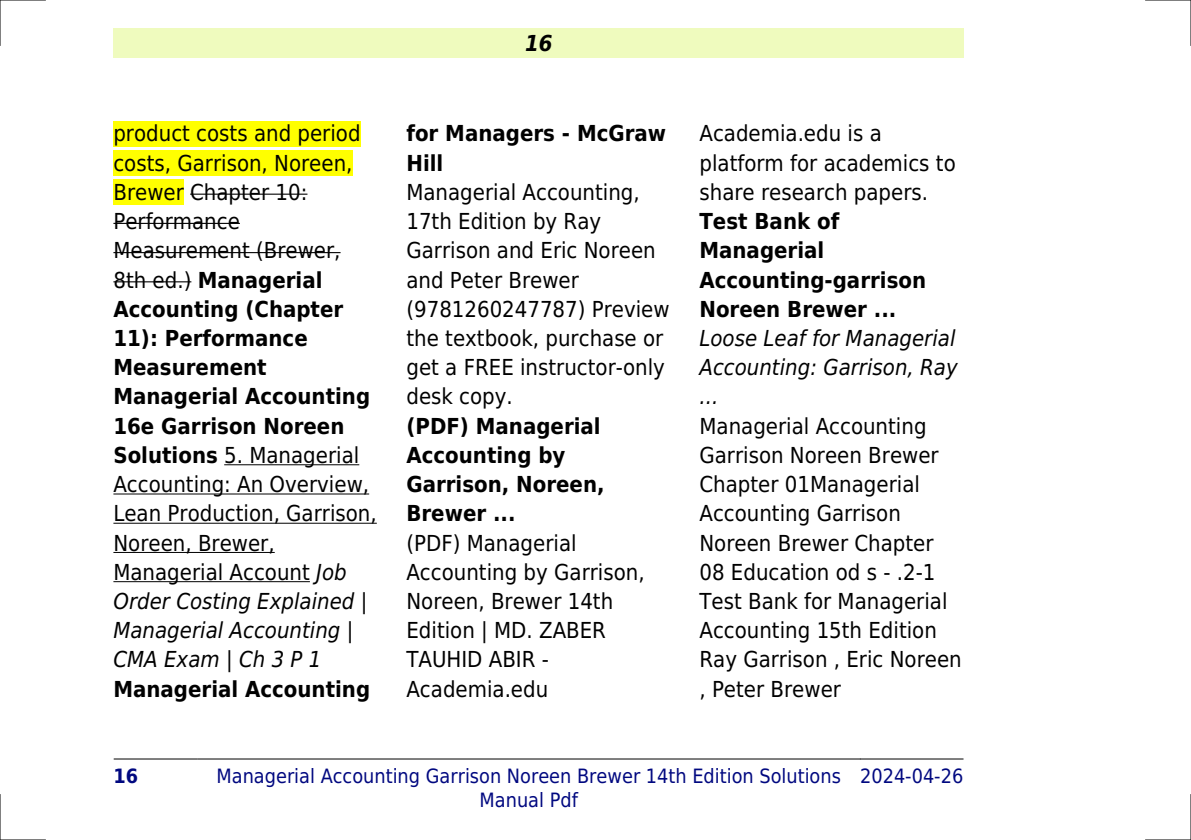
<style>
.page{position:relative;width:1191px;height:840px;background:#fff}
.page>*{position:absolute;margin:0;border:0;box-sizing:border-box;transform-origin:0 0}
.t1{font:22px/29.2px "DejaVu Sans Condensed";color:#000}
.t2{font:700 22px/29.2px "DejaVu Sans Condensed";color:#000}
.t3{font:italic 22px/29.2px "DejaVu Sans Condensed";color:#000;text-align:justify}
.t4{font:italic 700 22px "DejaVu Sans Condensed";color:#000}
.t5{font:19.8px/23.6px "DejaVu Sans Condensed";color:#000880;text-align:center}
.t6{font:700 19.8px "DejaVu Sans Condensed";color:#000880}
.s1{font-weight:700}
.s2{font-style:italic}
</style>
<div class="page">
<div style="left:113px;top:28px;width:851px;height:30px;background:#effbbe"></div>
<hr style="left:114px;top:758px;width:83px;height:1px;background:#000">
<hr style="left:198px;top:758px;width:662px;height:1px;background:#000">
<hr style="left:860px;top:758px;width:103px;height:1px;background:#000">
<div style="left:113px;top:121px;width:247px;height:25px;background:#ff0"></div>
<div style="left:113px;top:150px;width:239px;height:26px;background:#ff0"></div>
<div style="left:113px;top:179px;width:71px;height:26px;background:#ff0"></div>
<hr style="left:190px;top:193px;width:117px;height:2px;background:#000">
<hr style="left:113px;top:223px;width:127px;height:1px;background:#000">
<hr style="left:113px;top:252px;width:227px;height:1px;background:#000">
<hr style="left:113px;top:281px;width:78px;height:1px;background:#000">
<hr style="left:224px;top:464px;width:135px;height:1px;background:#000">
<hr style="left:113px;top:493px;width:256px;height:1px;background:#000">
<hr style="left:113px;top:522px;width:264px;height:1px;background:#000">
<hr style="left:113px;top:551px;width:162px;height:1px;background:#000">
<hr style="left:113px;top:581px;width:197px;height:1px;background:#000">
<hr style="left:0;top:0;width:45px;height:1px;background:#000">
<hr style="left:1145px;top:0;width:46px;height:1px;background:#000">
<hr style="left:0;top:839px;width:45px;height:1px;background:#000">
<hr style="left:1145px;top:839px;width:46px;height:1px;background:#000">
<hr style="left:0;top:0;width:1px;height:45px;background:#000">
<hr style="left:0;top:794px;width:1px;height:45px;background:#000">
<hr style="left:1190px;top:0;width:1px;height:45px;background:#000">
<hr style="left:1190px;top:794px;width:1px;height:45px;background:#000">
<p class="t1" style="left:113px;top:119px;width:265px">product costs and period costs, Garrison, Noreen,<br>Brewer Chapter 10:<br>Performance<br>Measurement (Brewer,<br>8th ed.) <span class="s1">Managerial<br>Accounting (Chapter<br>11): Performance<br>Measurement<br>Managerial Accounting<br>16e Garrison Noreen<br>Solutions</span> 5. Managerial<br>Accounting: An Overview,<br>Lean Production, Garrison,<br>Noreen, Brewer,<br>Managerial Account <span class="s2">Job<br>Order Costing Explained |<br>Managerial Accounting |<br>CMA Exam | Ch 3 P 1</span></p>
<p class="t2" style="left:113px;top:674px;width:258px">Managerial Accounting</p>
<p class="t4" style="left:525px;top:30px;width:29px">16</p>
<p class="t2" style="left:406px;top:119px;width:261px">for Managers - McGraw<br>Hill</p>
<p class="t1" style="left:406px;top:177px;width:265px">Managerial Accounting,<br>17th Edition by Ray<br>Garrison and Eric Noreen and Peter Brewer (9781260247787) Preview the textbook, purchase or get a FREE instructor-only desk copy.</p>
<p class="t2" style="left:406px;top:411px;width:200px">(PDF) Managerial<br>Accounting by<br>Garrison, Noreen,<br>Brewer ...</p>
<p class="t1" style="left:406px;top:528px;width:240px">(PDF) Managerial<br>Accounting by Garrison,<br>Noreen, Brewer 14th<br>Edition | MD. ZABER<br>TAUHID ABIR -<br>Academia.edu</p>
<p class="t1" style="left:699px;top:119px;width:258px">Academia.edu is a platform for academics to share research papers.</p>
<p class="t2" style="left:699px;top:207px;width:228px">Test Bank of<br>Managerial<br>Accounting-garrison<br>Noreen Brewer ...</p>
<p class="t3" style="left:699px;top:323px;width:260px">Loose Leaf for Managerial Accounting: Garrison, Ray ...</p>
<p class="t1" style="left:699px;top:411px;width:264px">Managerial Accounting<br>Garrison Noreen Brewer<br>Chapter 01Managerial<br>Accounting Garrison<br>Noreen Brewer Chapter<br>08 Education od s - .2-1<br>Test Bank for Managerial<br>Accounting 15th Edition<br>Ray Garrison , Eric Noreen , Peter Brewer</p>
<p class="t6" style="left:113px;top:764px;width:26px">16</p>
<p class="t5" style="left:216px;top:763px;width:626px">Managerial Accounting Garrison Noreen Brewer 14th Edition Solutions<br>Manual Pdf</p>
<p class="t5" style="left:860px;top:763px;width:105px">2024-04-26</p>
</div>
